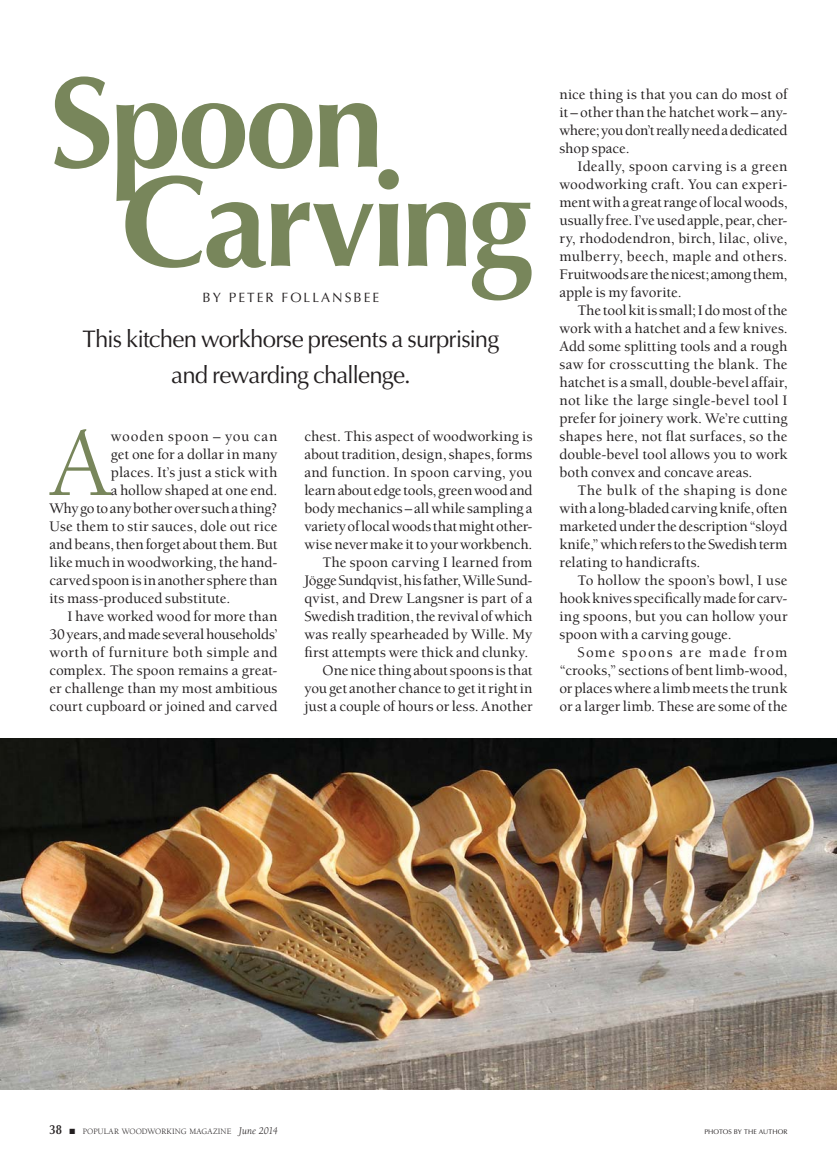
<style>
.page{position:relative;width:837px;height:1161px;background:#fff}
.page>*{position:absolute;margin:0;border:0;box-sizing:border-box;transform-origin:0 0}
.t1{font:700 129px/99px "Optima LT Std";letter-spacing:-.035em;color:#78865b}
.t2{font:100.05px "Berkeley Std";color:#78865b}
.t3{font:24px/36px "Optima LT Std";letter-spacing:-.035em;color:#231f20;text-align:center}
.t4{font:500 15px/18px "Berkeley Std";color:#231f20;text-align:justify}
.t5{font:500 15px "Berkeley Std";letter-spacing:-.02em;color:#231f20}
.t6{font:500 15px "Berkeley Std";letter-spacing:.03em;color:#231f20}
.t7{font:500 15px "Berkeley Std";letter-spacing:.05em;color:#231f20}
.t8{font:13.5px "Optima LT Std";letter-spacing:.15em;color:#231f20}
.t9{font:8.4px "Berkeley Std";letter-spacing:.015em;color:#231f20}
.t10{font:6.75px "Optima LT Std";letter-spacing:.015em;color:#231f20}
.s1{font-family:"Optima LT Std";font-weight:600;font-size:13.2px}
.s2{font-style:italic;font-size:10.5px}
</style>
<div class="page">
<img style="left:0;top:738px;width:837px;height:351px">
<h1 class="t1" style="left:121px;top:86px;width:413px;text-indent:-71px">Spoon<br>Carving</h1>
<p class="t8" style="left:203px;top:291px;width:178px">BY PETER FOLLANSBEE</p>
<h3 class="t3" style="left:83px;top:323px;width:418px">This kitchen workhorse presents a surprising and rewarding challenge.</h3>
<h2 class="t2" style="left:50px;top:423px;width:63px">A</h2>
<p class="t7" style="left:111px;top:430px;width:168px">wooden spoon – you can</p>
<p class="t4" style="left:111px;top:446px;width:168px">get one for a dollar in many</p>
<p class="t4" style="left:111px;top:464px;width:168px">places. It’s just a stick with</p>
<p class="t4" style="left:111px;top:482px;width:168px">a hollow shaped at one end.</p>
<p class="t5" style="left:49px;top:502px;width:229px">Why go to any bother over such a thing?</p>
<p class="t4" style="left:49px;top:518px;width:229px">Use them to stir sauces, dole out rice</p>
<p class="t4" style="left:49px;top:536px;width:230px">and beans, then forget about them. But</p>
<p class="t4" style="left:49px;top:554px;width:229px">like much in woodworking, the hand-</p>
<p class="t4" style="left:49px;top:572px;width:229px">carved spoon is in another sphere than</p>
<p class="t4" style="left:49px;top:590px;width:182px">its mass-produced substitute.</p>
<p class="t4" style="left:67px;top:608px;width:212px">I have worked wood for more than</p>
<p class="t4" style="left:49px;top:626px;width:230px">30 years, and made several households’</p>
<p class="t6" style="left:49px;top:646px;width:230px">worth of furniture both simple and</p>
<p class="t4" style="left:49px;top:662px;width:230px">complex. The spoon remains a great-</p>
<p class="t4" style="left:49px;top:680px;width:230px">er challenge than my most ambitious</p>
<p class="t4" style="left:49px;top:698px;width:229px">court cupboard or joined and carved</p>
<p class="t4" style="left:304px;top:428px;width:230px;text-align:right">chest. This aspect of woodworking is about tradition, design, shapes, forms and function. In spoon carving, you learn about edge tools, green wood and body mechanics – all while sampling a variety of local woods that might other&shy;wise never make it to your workbench.<br>The spoon carving I learned from Jögge Sundqvist, his father, Wille Sund&shy;qvist, and Drew Langsner is part of a Swedish tradition, the revival of which was really spearheaded by Wille. My first attempts were thick and clunky.<br>One nice thing about spoons is that you get another chance to get it right in just a couple of hours or less. Another</p>
<p class="t4" style="left:559px;top:86px;width:230px">nice thing is that you can do most of it – other than the hatchet work – any&shy;where; you don’t really need a dedicated shop space.</p>
<p class="t4" style="left:559px;top:158px;width:230px;text-indent:18px">Ideally, spoon carving is a green woodworking craft. You can experi&shy;ment with a great range of local woods, usually free. I’ve used apple, pear, cher&shy;ry, rhododendron, birch, lilac, olive, mulberry, beech, maple and others.<br>Fruitwoods are the nicest; among them, apple is my favorite.</p>
<p class="t4" style="left:559px;top:302px;width:230px;text-indent:18px">The tool kit is small; I do most of the work with a hatchet and a few knives.<br>Add some splitting tools and a rough saw for crosscutting the blank. The hatchet is a small, double-bevel affair, not like the large single-bevel tool I prefer for joinery work. We’re cutting shapes here, not flat surfaces, so the double-bevel tool allows you to work both convex and concave areas.</p>
<p class="t4" style="left:559px;top:482px;width:230px;text-indent:18px">The bulk of the shaping is done with a long-bladed carving knife, often marketed under the description “sloyd knife,” which refers to the Swedish term relating to handicrafts.</p>
<p class="t4" style="left:559px;top:572px;width:230px;text-indent:18px">To hollow the spoon’s bowl, I use hook knives specifically made for carv&shy;ing spoons, but you can hollow your spoon with a carving gouge.</p>
<p class="t4" style="left:559px;top:644px;width:230px;text-indent:18px">Some spoons are made from “crooks,” sections of bent limb-wood, or places where a limb meets the trunk or a larger limb. These are some of the</p>
<p class="t9" style="left:49px;top:1128px;width:230px"><span class="s1">38</span> ■ POPULAR WOODWORKING MAGAZINE <span class="s2">June 2014</span></p>
<p class="t10" style="left:704px;top:1129px;width:85px">PHOTOS BY THE AUTHOR</p>
</div>
